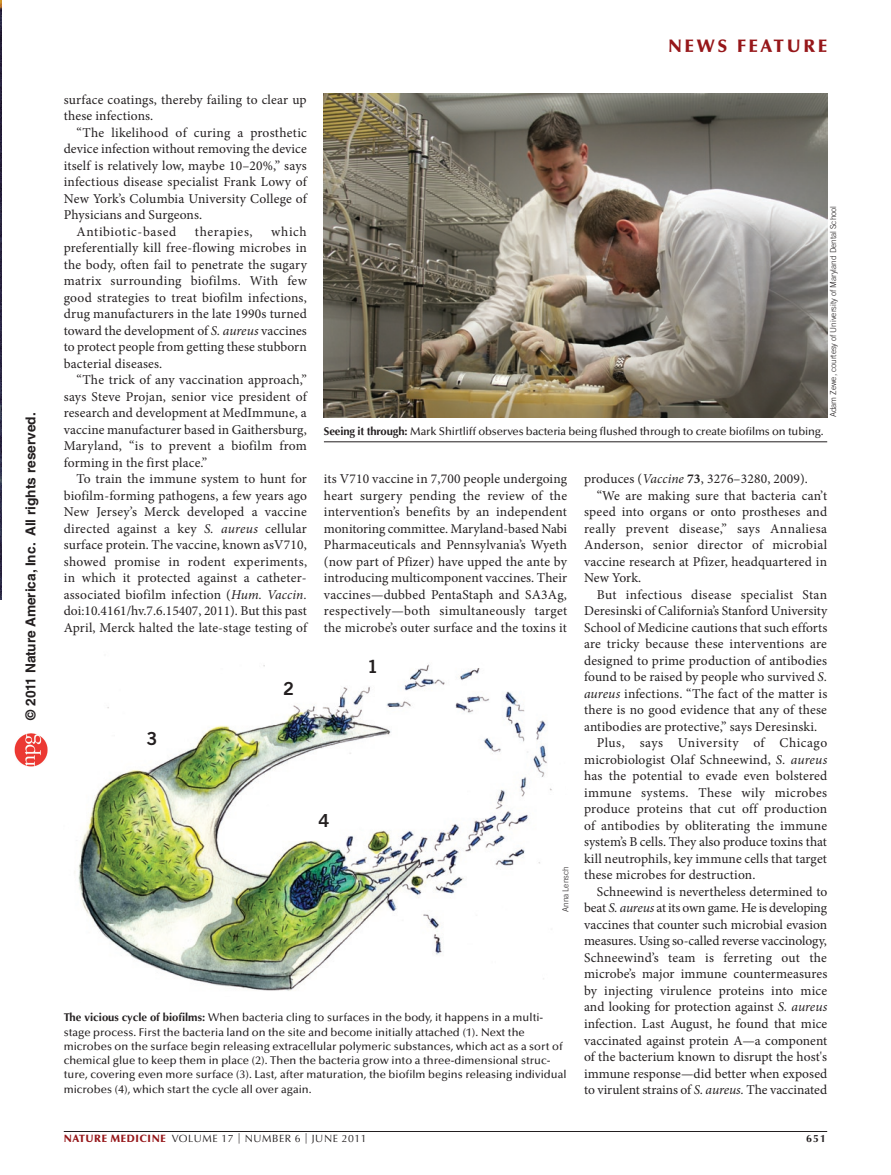
<style>
.page{position:relative;width:891px;height:1175px;background:#fff}
.page>*{position:absolute;margin:0;border:0;box-sizing:border-box;transform-origin:0 0}
.t1{font:900 18px "Optima LT Std";letter-spacing:.15em;color:#961619}
.t2{font:18px "Trade Gothic LT Std Bd 2";color:#231f20}
.t3{font:700 13.65px "Helvetica LT Std";color:#231f20}
.t4{font:13.5px/16.5px "Minion Pro";letter-spacing:.01em;color:#231f20;text-align:justify}
.t5{font:13.5px "Minion Pro";letter-spacing:-.01em;color:#231f20}
.t6{font:13.5px "Minion Pro";letter-spacing:-.015em;color:#231f20}
.t7{font:13.5px "Minion Pro";letter-spacing:.03em;color:#231f20}
.t8{font:13.5px "Minion Pro";letter-spacing:.035em;color:#231f20}
.t9{font:13.5px "Minion Pro";letter-spacing:.045em;color:#231f20}
.t10{font:500 11.25px/14.2px "Optima LT Std";color:#231f20}
.t11{font:10.5px "Optima LT Std";letter-spacing:.05em;color:#231f20}
.t12{font:700 10.5px "Optima LT Std";color:#231f20}
.t13{font:300 8.25px "Trade Gothic LT Std";letter-spacing:-.005em;color:#231f20}
.s1{font-style:italic}
.s2{font-weight:700}
.s3{font-weight:900;color:#961619}
</style>
<div class="page">
<hr style="left:64px;top:1131px;width:763px;height:1px;background:#231f20">
<img style="left:0;top:0;width:2px;height:599px">
<img style="left:74px;top:664px;width:478px;height:327px">
<img style="left:324px;top:94px;width:503px;height:323px">
<hr style="left:324px;top:441px;width:503px;height:1px;background:#231f20">
<img style="left:14px;top:733px;width:33px;height:33px">
<p class="t3" style="left:22px;top:719px;width:308px;rotate:-90deg">© 2011 Nature America, Inc. All rights reserved.</p>
<h1 class="t1" style="left:668px;top:36px;width:160px">NEWS FEATURE</h1>
<p class="t4" style="left:64px;top:91px;width:244px">surface coatings, thereby failing to clear up these infections.</p>
<p class="t4" style="left:77px;top:124px;width:232px">“The likelihood of curing a prosthetic</p>
<p class="t4" style="left:64px;top:141px;width:245px">device infection without removing the device</p>
<p class="t4" style="left:64px;top:157px;width:244px">itself is relatively low, maybe 10–20%,” says</p>
<p class="t4" style="left:64px;top:174px;width:244px">infectious disease specialist Frank Lowy of</p>
<p class="t4" style="left:64px;top:190px;width:245px">New York’s Columbia University College of</p>
<p class="t4" style="left:64px;top:207px;width:140px">Physicians and Surgeons.</p>
<p class="t9" style="left:77px;top:222px;width:101px">Antibiotic-based</p>
<p class="t9" style="left:195px;top:222px;width:59px">therapies,</p>
<p class="t13" style="left:828px;top:417px;width:213px;rotate:-90deg">Adam Zewe, courtesy of University of Maryland Dental School</p>
<p class="t4" style="left:64px;top:223px;width:245px;text-indent:207px">which preferentially kill free-flowing microbes in the body, often fail to penetrate the sugary matrix surrounding biofilms. With few good strategies to treat biofilm infections, drug manufacturers in the late 1990s turned toward the development of <span class="s1">S. aureus</span> vaccines to protect people from getting these stubborn bacterial diseases.</p>
<p class="t4" style="left:64px;top:371px;width:245px;text-indent:13px">“The trick of any vaccination approach,” says Steve Projan, senior vice president of research and development at MedImmune, a vaccine manufacturer based in Gaithersburg, Maryland, “is to prevent a biofilm from forming in the first place.”</p>
<p class="t4" style="left:64px;top:470px;width:245px;text-indent:13px">To train the immune system to hunt for biofilm-forming pathogens, a few years ago New Jersey’s Merck developed a vaccine directed against a key <span class="s1">S. aureus</span> cellular surface protein. The vaccine, known asV710, showed promise in rodent experiments, in which it protected against a catheter&shy;associated biofilm infection (<span class="s1">Hum. Vaccin. </span>doi:10.4161/hv.7.6.15407, 2011). But this past April, Merck halted the late-stage testing of</p>
<p class="t10" style="left:324px;top:424px;width:501px"><span class="s2">Seeing it through:</span> Mark Shirtliff observes bacteria being flushed through to create biofilms on tubing.</p>
<p class="t4" style="left:324px;top:471px;width:245px">its V710 vaccine in 7,700 people undergoing heart surgery pending the review of the intervention’s benefits by an independent monitoring committee. Maryland-based Nabi Pharmaceuticals and Pennsylvania’s Wyeth (now part of Pfizer) have upped the ante by introducing multicomponent vaccines. Their vaccines—dubbed PentaStaph and SA3Ag, respectively—both simultaneously target the microbe’s outer surface and the toxins it</p>
<p class="t4" style="left:584px;top:471px;width:225px">produces (<span class="s1">Vaccine</span> <span class="s2">73</span>, 3276–3280, 2009).</p>
<p class="t4" style="left:597px;top:487px;width:232px">“We are making sure that bacteria can’t</p>
<p class="t4" style="left:584px;top:504px;width:245px">speed into organs or onto prostheses and</p>
<p class="t7" style="left:584px;top:519px;width:245px">really prevent disease,” says Annaliesa</p>
<p class="t4" style="left:584px;top:537px;width:245px">Anderson, senior director of microbial</p>
<p class="t4" style="left:584px;top:553px;width:244px">vaccine research at Pfizer, headquartered in</p>
<p class="t4" style="left:584px;top:570px;width:59px">New York.</p>
<p class="t4" style="left:597px;top:586px;width:232px">But infectious disease specialist Stan</p>
<p class="t4" style="left:584px;top:603px;width:245px">Deresinski of California’s Stanford University</p>
<p class="t4" style="left:584px;top:619px;width:245px">School of Medicine cautions that such efforts</p>
<p class="t4" style="left:584px;top:636px;width:244px">are tricky because these interventions are</p>
<p class="t4" style="left:584px;top:652px;width:244px">designed to prime production of antibodies</p>
<p class="t4" style="left:584px;top:669px;width:245px">found to be raised by people who survived <span class="s1">S.</span></p>
<p class="t4" style="left:584px;top:685px;width:245px"><span class="s1">aureus</span> infections. “The fact of the matter is</p>
<p class="t4" style="left:584px;top:702px;width:244px">there is no good evidence that any of these</p>
<p class="t4" style="left:584px;top:718px;width:235px">antibodies are protective,” says Deresinski.</p>
<p class="t8" style="left:597px;top:734px;width:232px">Plus, says University of Chicago</p>
<p class="t4" style="left:584px;top:751px;width:245px">microbiologist Olaf Schneewind, <span class="s1">S. aureus</span></p>
<p class="t4" style="left:584px;top:768px;width:245px">has the potential to evade even bolstered</p>
<p class="t4" style="left:584px;top:784px;width:245px">immune systems. These wily microbes</p>
<p class="t4" style="left:584px;top:801px;width:245px">produce proteins that cut off production</p>
<p class="t4" style="left:584px;top:817px;width:245px">of antibodies by obliterating the immune</p>
<p class="t4" style="left:584px;top:834px;width:244px">system’s B cells. They also produce toxins that</p>
<p class="t4" style="left:584px;top:850px;width:244px">kill neutrophils, key immune cells that target</p>
<p class="t4" style="left:584px;top:867px;width:173px">these microbes for destruction.</p>
<p class="t4" style="left:597px;top:883px;width:232px">Schneewind is nevertheless determined to</p>
<p class="t6" style="left:584px;top:899px;width:244px">beat <span class="s1">S. aureus</span> at its own game. He is developing</p>
<p class="t4" style="left:584px;top:916px;width:245px">vaccines that counter such microbial evasion</p>
<p class="t5" style="left:584px;top:932px;width:244px">measures. Using so-called reverse vaccinology,</p>
<p class="t4" style="left:584px;top:949px;width:244px">Schneewind’s team is ferreting out the</p>
<p class="t4" style="left:584px;top:966px;width:245px">microbe’s major immune countermeasures</p>
<p class="t4" style="left:584px;top:982px;width:245px">by injecting virulence proteins into mice</p>
<p class="t4" style="left:584px;top:999px;width:245px">and looking for protection against <span class="s1">S. aureus</span></p>
<p class="t4" style="left:584px;top:1015px;width:245px">infection. Last August, he found that mice</p>
<p class="t4" style="left:584px;top:1032px;width:245px">vaccinated against protein A—a component</p>
<p class="t4" style="left:584px;top:1048px;width:245px">of the bacterium known to disrupt the host's</p>
<p class="t4" style="left:584px;top:1065px;width:245px">immune response—did better when exposed</p>
<p class="t4" style="left:584px;top:1081px;width:245px">to virulent strains of <span class="s1">S. aureus.</span> The vaccinated</p>
<h1 class="t2" style="left:367px;top:656px;width:12px">1</h1>
<h1 class="t2" style="left:283px;top:678px;width:12px">2</h1>
<h1 class="t2" style="left:147px;top:727px;width:12px">3</h1>
<h1 class="t2" style="left:319px;top:809px;width:12px">4</h1>
<p class="t13" style="left:561px;top:912px;width:47px;rotate:-90deg">Anna Lensch</p>
<p class="t10" style="left:64px;top:1010px;width:504px"><span class="s2">The vicious cycle of biofilms:</span> When bacteria cling to surfaces in the body, it happens in a multi&shy;stage process. First the bacteria land on the site and become initially attached (1). Next the microbes on the surface begin releasing extracellular polymeric substances, which act as a sort of chemical glue to keep them in place (2). Then the bacteria grow into a three-dimensional struc&shy;ture, covering even more surface (3). Last, after maturation, the biofilm begins releasing individual microbes (4), which start the cycle all over again.</p>
<p class="t11" style="left:64px;top:1132px;width:304px"><span class="s3">NATURE MEDICINE</span> VOLUME 17 | NUMBER 6 | JUNE 2011</p>
<p class="t12" style="left:806px;top:1132px;width:21px">651</p>
</div>
